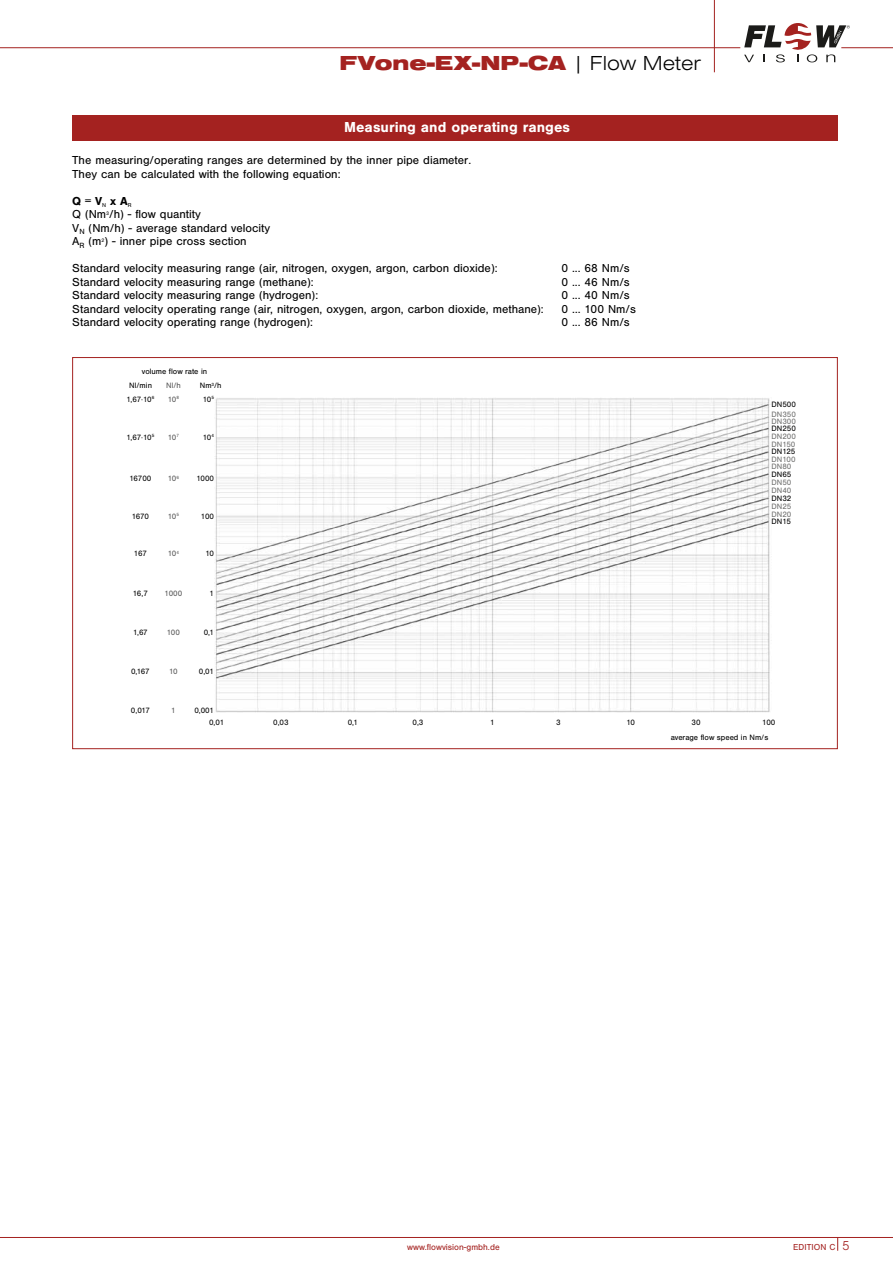
<style>
.page{position:relative;width:893px;height:1263px;background:#fff}
.page>*{position:absolute;margin:0;border:0;box-sizing:border-box;transform-origin:0 0}
.t1{font:900 expanded 21px "Sans";color:#a42220}
.t2{font:700 15px "Sans";color:#fff}
.t3{font:300 13.5px "Sans";color:#a42220}
.t4{font:12px/13.5px "Sans";color:#000}
.t5{font:9px "Sans";color:#a42220}
.t6{font:8.1px/12.5px "Sans";color:#000}
.t7{font:8.1px "Sans";color:#6f6f6e}
.t8{font:8.1px "Sans";letter-spacing:-.055em;color:#565656}
.t9{font:5.25px "Sans";color:#000}
.s1{font-weight:300;color:#000}
.s2{font-weight:700}
</style>
<div class="page">
<svg style="left:744px;top:23px;width:106px;height:39px"></svg>
<svg style="left:837px;top:1238px;width:1px;height:13px"></svg>
<hr style="left:0;top:1237px;width:893px;height:1px;background:#a42220">
<hr style="left:841px;top:47px;width:52px;height:1px;background:#a42220">
<hr style="left:714px;top:0;width:1px;height:72px;background:#a42220">
<hr style="left:0;top:47px;width:740px;height:1px;background:#a42220">
<img style="left:214px;top:398px;width:557px;height:315px">
<div style="left:72px;top:115px;width:766px;height:25px;background:#a42220"></div>
<h1 class="t1" style="left:340px;top:50px;width:363px">FVone-EX-NP-CA <span class="s1">| Flow Meter</span></h1>
<p class="t2" style="left:344px;top:122px;width:228px">Measuring and operating ranges</p>
<p class="t4" style="left:72px;top:154px;width:400px">The measuring/operating ranges are determined by the inner pipe diameter.<br>They can be calculated with the following equation:</p>
<p class="t4" style="left:72px;top:195px;width:130px"><span class="s2">Q = V</span><sub>N</sub> <span class="s2">x A</span><sub>R<br></sub>Q (Nm /h) - flow quantity</p>
<p class="t9" style="left:106px;top:212px;width:4px">3</p>
<p class="t4" style="left:72px;top:222px;width:199px">V<sub>N</sub> (Nm/h) - average standard velocity<br>A<sub>R</sub> (m ) - inner pipe cross section</p>
<p class="t9" style="left:102px;top:239px;width:4px">2</p>
<p class="t4" style="left:72px;top:262px;width:427px">Standard velocity measuring range (air, nitrogen, oxygen, argon, carbon dioxide):</p>
<p class="t4" style="left:561px;top:262px;width:70px">0 ... 68 Nm/s</p>
<p class="t4" style="left:72px;top:276px;width:243px">Standard velocity measuring range (methane):</p>
<p class="t4" style="left:561px;top:276px;width:70px">0 ... 46 Nm/s</p>
<p class="t4" style="left:72px;top:289px;width:247px">Standard velocity measuring range (hydrogen):</p>
<p class="t4" style="left:561px;top:289px;width:70px">0 ... 40 Nm/s</p>
<p class="t4" style="left:72px;top:303px;width:473px">Standard velocity operating range (air, nitrogen, oxygen, argon, carbon dioxide, methane):</p>
<p class="t4" style="left:561px;top:303px;width:76px">0 … 100 Nm/s</p>
<p class="t4" style="left:72px;top:316px;width:242px">Standard velocity operating range (hydrogen):</p>
<p class="t4" style="left:561px;top:316px;width:70px">0 ... 86 Nm/s</p>
<p class="t6" style="left:142px;top:365px;width:67px">volume flow rate in</p>
<p class="t6" style="left:129px;top:380px;width:24px">Nl/min</p>
<p class="t8" style="left:166px;top:383px;width:16px">Nl/h</p>
<p class="t6" style="left:200px;top:380px;width:23px">Nm<sup>3</sup>/h</p>
<p class="t6" style="left:126px;top:393px;width:29px">1,67·10<sup>6</sup></p>
<p class="t8" style="left:168px;top:396px;width:13px">10<sup>8</sup></p>
<p class="t6" style="left:203px;top:393px;width:13px">10<sup>5</sup></p>
<p class="t6" style="left:771px;top:399px;width:26px">DN500</p>
<p class="t7" style="left:771px;top:411px;width:26px">DN350</p>
<p class="t7" style="left:771px;top:418px;width:26px">DN300</p>
<p class="t6" style="left:771px;top:423px;width:26px">DN250</p>
<p class="t6" style="left:126px;top:432px;width:29px">1,67·10<sup>5</sup></p>
<p class="t8" style="left:168px;top:434px;width:13px">10<sup>7</sup></p>
<p class="t6" style="left:203px;top:432px;width:13px">10<sup>4</sup></p>
<p class="t7" style="left:771px;top:433px;width:26px">DN200</p>
<p class="t7" style="left:771px;top:442px;width:25px">DN150</p>
<p class="t6" style="left:771px;top:446px;width:25px">DN125</p>
<p class="t7" style="left:771px;top:456px;width:26px">DN100</p>
<p class="t7" style="left:771px;top:464px;width:21px">DN80</p>
<p class="t6" style="left:129px;top:473px;width:23px">16700</p>
<p class="t8" style="left:168px;top:476px;width:13px">10<sup>6</sup></p>
<p class="t6" style="left:196px;top:473px;width:19px">1000</p>
<p class="t6" style="left:771px;top:469px;width:21px">DN65</p>
<p class="t7" style="left:771px;top:480px;width:21px">DN50</p>
<p class="t7" style="left:771px;top:487px;width:21px">DN40</p>
<p class="t6" style="left:771px;top:493px;width:21px">DN32</p>
<p class="t7" style="left:771px;top:503px;width:21px">DN25</p>
<p class="t6" style="left:132px;top:510px;width:19px">1670</p>
<p class="t8" style="left:168px;top:513px;width:13px">10<sup>5</sup></p>
<p class="t6" style="left:201px;top:510px;width:15px">100</p>
<p class="t7" style="left:771px;top:511px;width:21px">DN20</p>
<p class="t6" style="left:771px;top:516px;width:21px">DN15</p>
<p class="t6" style="left:134px;top:548px;width:14px">167</p>
<p class="t8" style="left:168px;top:551px;width:13px">10<sup>4</sup></p>
<p class="t6" style="left:205px;top:548px;width:10px">10</p>
<p class="t6" style="left:133px;top:588px;width:17px">16,7</p>
<p class="t8" style="left:165px;top:591px;width:19px">1000</p>
<p class="t6" style="left:210px;top:588px;width:6px">1</p>
<p class="t6" style="left:133px;top:626px;width:16px">1,67</p>
<p class="t8" style="left:167px;top:629px;width:15px">100</p>
<p class="t6" style="left:204px;top:626px;width:12px">0,1</p>
<p class="t6" style="left:131px;top:666px;width:20px">0,167</p>
<p class="t8" style="left:169px;top:669px;width:10px">10</p>
<p class="t6" style="left:199px;top:666px;width:17px">0,01</p>
<p class="t6" style="left:131px;top:705px;width:21px">0,017</p>
<p class="t8" style="left:171px;top:707px;width:6px">1</p>
<p class="t6" style="left:209px;top:704px;width:17px;text-indent:-15px">0,001<br>0,01</p>
<p class="t6" style="left:273px;top:717px;width:17px">0,03</p>
<p class="t6" style="left:413px;top:717px;width:12px">0,3</p>
<p class="t6" style="left:348px;top:717px;width:12px">0,1</p>
<p class="t6" style="left:490px;top:717px;width:6px">1</p>
<p class="t6" style="left:556px;top:717px;width:6px">3</p>
<p class="t6" style="left:692px;top:717px;width:11px">30</p>
<p class="t6" style="left:626px;top:717px;width:10px">10</p>
<p class="t6" style="left:762px;top:717px;width:15px">100</p>
<p class="t6" style="left:671px;top:732px;width:99px">average flow speed in Nm/s</p>
<p class="t5" style="left:407px;top:1244px;width:94px">www.flowvision-gmbh.de</p>
<p class="t5" style="left:793px;top:1244px;width:44px">EDITION C</p>
<p class="t3" style="left:842px;top:1237px;width:9px">5</p>
</div>
